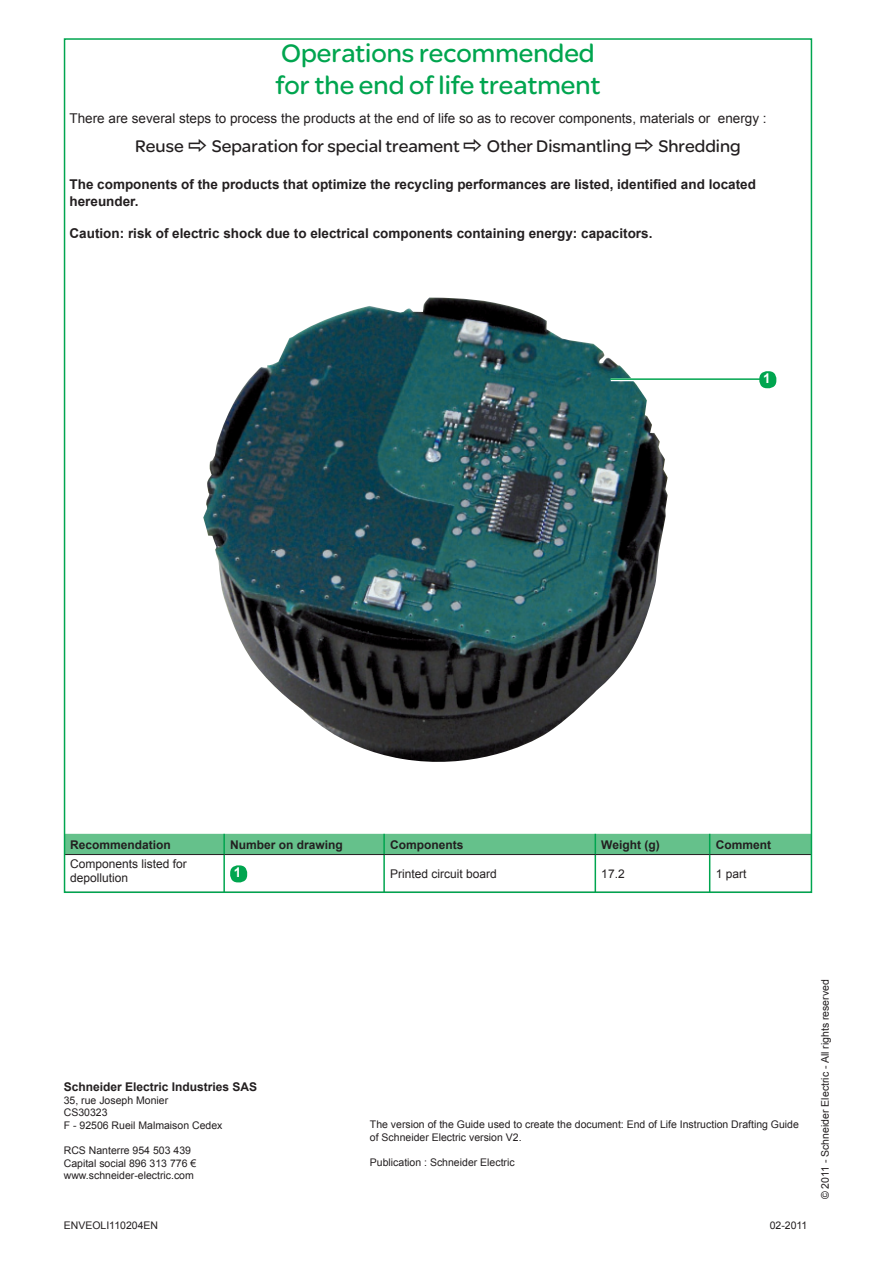
<style>
.page{position:relative;width:893px;height:1263px;background:#fff}
.page>*{position:absolute;margin:0;border:0;box-sizing:border-box;transform-origin:0 0}
.t1{font:27px/32.4px "SE Optimist";color:#00a54f}
.t2{font:18px "SE Optimist";color:#231f20}
.t3{font:700 13.5px/16.2px "Arial";color:#231f20}
.t4{font:13.5px "Arial";color:#231f20}
.t5{font:700 13.5px "Arial";color:#fff}
.t6{font:700 12px "Arial";color:#231f20}
.t7{font:12px/14.4px "Arial";color:#231f20}
.t8{font:10.5px/12.6px "Arial";color:#231f20}
.s1{font-family:"Graph Schneider";font-size:24px}
</style>
<div class="page">
<div style="left:67px;top:834px;width:742px;height:20px;background:#65c18b"></div>
<hr style="left:383px;top:855px;width:2px;height:37px;background:#00a54f">
<hr style="left:595px;top:855px;width:1px;height:37px;background:#00a54f">
<hr style="left:224px;top:854px;width:160px;height:1px;background:#231f20">
<hr style="left:384px;top:854px;width:211px;height:1px;background:#231f20">
<hr style="left:595px;top:854px;width:115px;height:1px;background:#231f20">
<hr style="left:710px;top:854px;width:101px;height:1px;background:#231f20">
<hr style="left:709px;top:855px;width:1px;height:37px;background:#00a54f">
<hr style="left:64px;top:854px;width:160px;height:1px;background:#231f20">
<hr style="left:223px;top:855px;width:2px;height:37px;background:#00a54f">
<div style="left:230px;top:865px;width:17px;height:17px;background:#00a54f;border-radius:7px"></div>
<img style="left:203px;top:297px;width:465px;height:465px">
<hr style="left:611px;top:378px;width:156px;height:3px;background:#fff">
<hr style="left:610px;top:378px;width:157px;height:2px;background:#00a54f">
<div style="left:759px;top:371px;width:17px;height:17px;background:#00a54f;border-radius:7px"></div>
<h1 class="t1" style="left:276px;top:36px;width:326px">Operations recommended for the end of life treatment</h1>
<p class="t4" style="left:70px;top:109px;width:699px">There are several steps to process the products at the end of life so as to recover components, materials or energy :</p>
<h2 class="t2" style="left:135px;top:133px;width:607px">Reuse <span class="s1">⇨</span> Separation for special treament <span class="s1">⇨</span> Other Dismantling <span class="s1">⇨</span> Shredding</h2>
<p class="t3" style="left:70px;top:177px;width:688px">The components of the products that optimize the recycling performances are listed, identified and located hereunder.</p>
<p class="t3" style="left:70px;top:226px;width:584px">Caution: risk of electric shock due to electrical components containing energy: capacitors.</p>
<p class="t5" style="left:763px;top:369px;width:9px">1</p>
<p class="t6" style="left:70px;top:836px;width:102px">Recommendation</p>
<p class="t6" style="left:230px;top:836px;width:114px">Number on drawing</p>
<p class="t6" style="left:390px;top:836px;width:75px">Components</p>
<p class="t6" style="left:601px;top:836px;width:60px">Weight (g)</p>
<p class="t6" style="left:716px;top:836px;width:57px">Comment</p>
<p class="t7" style="left:70px;top:856px;width:118px">Components listed for depollution</p>
<p class="t5" style="left:234px;top:863px;width:9px">1</p>
<p class="t7" style="left:390px;top:866px;width:108px">Printed circuit board</p>
<p class="t7" style="left:601px;top:866px;width:25px">17.2</p>
<p class="t7" style="left:716px;top:866px;width:32px">1 part</p>
<p class="t6" style="left:64px;top:1079px;width:195px">Schneider Electric Industries SAS</p>
<p class="t8" style="left:64px;top:1094px;width:160px">35, rue Joseph Monier<br>CS30323<br>F - 92506 Rueil Malmaison Cedex</p>
<p class="t8" style="left:64px;top:1144px;width:134px">RCS Nanterre 954 503 439<br>Capital social 896 313 776 € www.schneider-electric.com</p>
<p class="t8" style="left:370px;top:1118px;width:430px">The version of the Guide used to create the document: End of Life Instruction Drafting Guide of Schneider Electric version V2.</p>
<p class="t8" style="left:370px;top:1156px;width:146px">Publication : Schneider Electric</p>
<p class="t8" style="left:64px;top:1219px;width:96px">ENVEOLI110204EN</p>
<p class="t8" style="left:770px;top:1219px;width:39px">02-2011</p>
<p class="t8" style="left:819px;top:1199px;width:221px;rotate:-90deg">© 2011 - Schneider Electric - All rights reserved</p>
</div>
